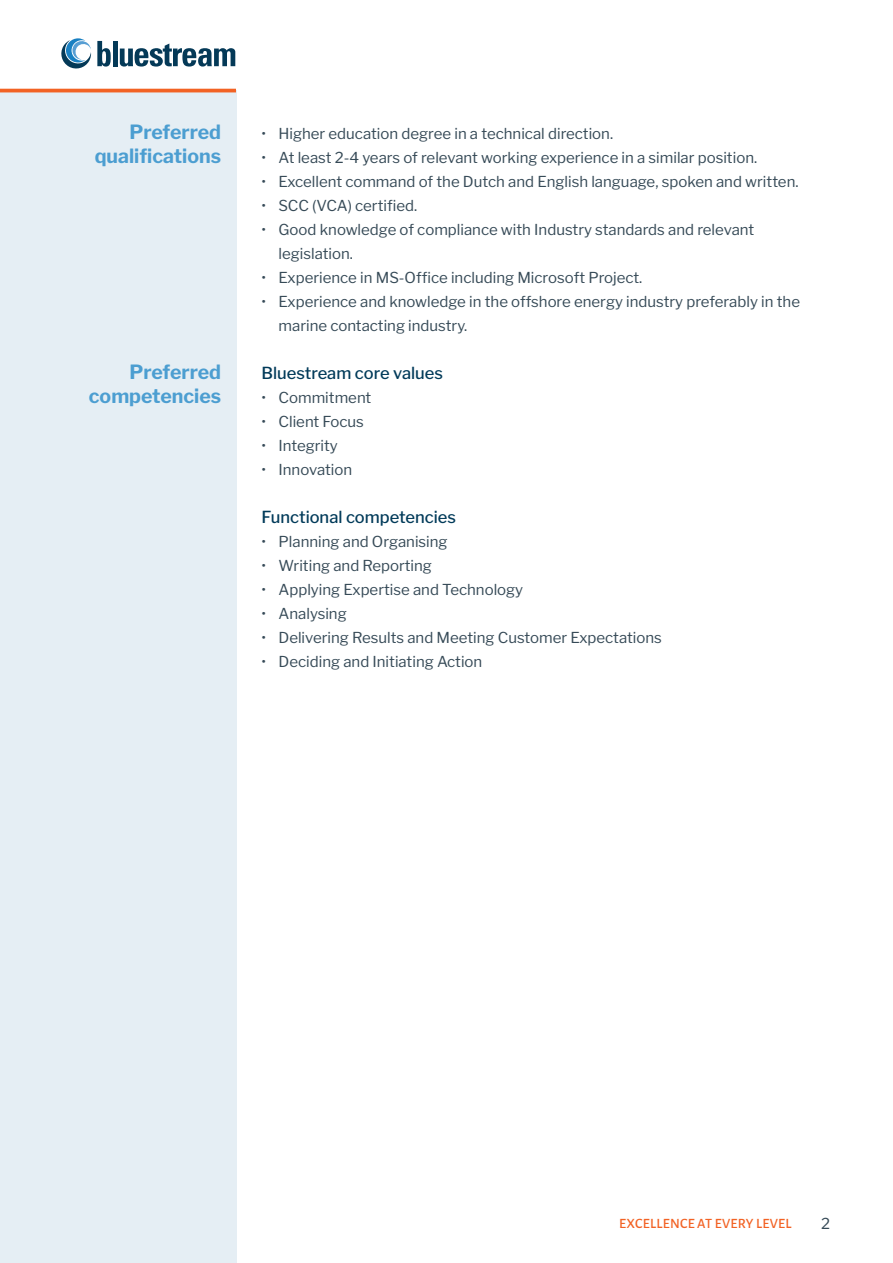
<style>
.page{position:relative;width:893px;height:1263px;background:#fff}
.page>*{position:absolute;margin:0;border:0;box-sizing:border-box;transform-origin:0 0}
.t1{font:700 19.5px/24px "Libre Franklin";color:#4c9ed1;text-align:right}
.t2{font:500 16.5px "Libre Franklin";color:#013a59}
.t3{font:15px/24px "Libre Franklin";color:#364a57}
.t4{font:500 14.25px "Alegreya Sans";letter-spacing:.02em;color:#f26224}
</style>
<div class="page">
<div style="left:0;top:91px;width:236px;height:1172px;background:#e5eef4"></div>
<hr style="left:0;top:89px;width:236px;height:3px;background:#f26224">
<svg style="left:97px;top:41px;width:14px;height:26px"></svg>
<hr style="left:113px;top:41px;width:4px;height:25px;background:#043957">
<svg style="left:120px;top:44px;width:115px;height:23px"></svg>
<svg style="left:61px;top:38px;width:30px;height:31px"></svg>
<h1 class="t1" style="left:95px;top:118px;width:128px">Preferred qualifications</h1>
<h1 class="t1" style="left:89px;top:358px;width:134px">Preferred competencies</h1>
<p class="t3" style="left:261px;top:120px;width:353px">• Higher education degree in a technical direction.</p>
<p class="t3" style="left:261px;top:144px;width:497px">• At least 2-4 years of relevant working experience in a similar position.</p>
<p class="t3" style="left:261px;top:168px;width:539px">• Excellent command of the Dutch and English language, spoken and written.</p>
<p class="t3" style="left:261px;top:192px;width:157px">• SCC (VCA) certified.</p>
<p class="t3" style="left:279px;top:216px;width:477px;text-indent:-17px">• Good knowledge of compliance with Industry standards and relevant legislation.</p>
<p class="t3" style="left:261px;top:264px;width:382px">• Experience in MS-Office including Microsoft Project.</p>
<p class="t3" style="left:279px;top:288px;width:523px;text-indent:-17px">• Experience and knowledge in the offshore energy industry preferably in the marine contacting industry.</p>
<p class="t2" style="left:261px;top:360px;width:183px">Bluestream core values</p>
<p class="t3" style="left:261px;top:384px;width:111px">• Commitment</p>
<p class="t3" style="left:261px;top:408px;width:104px">• Client Focus</p>
<p class="t3" style="left:261px;top:432px;width:78px">• Integrity</p>
<p class="t3" style="left:261px;top:456px;width:92px">• Innovation</p>
<p class="t2" style="left:261px;top:504px;width:196px">Functional competencies</p>
<p class="t3" style="left:261px;top:528px;width:188px">• Planning and Organising</p>
<p class="t3" style="left:261px;top:552px;width:172px">• Writing and Reporting</p>
<p class="t3" style="left:261px;top:576px;width:263px">• Applying Expertise and Technology</p>
<p class="t3" style="left:261px;top:600px;width:87px">• Analysing</p>
<p class="t3" style="left:261px;top:624px;width:402px">• Delivering Results and Meeting Customer Expectations</p>
<p class="t3" style="left:261px;top:648px;width:222px">• Deciding and Initiating Action</p>
<p class="t4" style="left:619px;top:1213px;width:174px">EXCELLENCE AT EVERY LEVEL</p>
<p class="t3" style="left:821px;top:1210px;width:10px">2</p>
</div>
